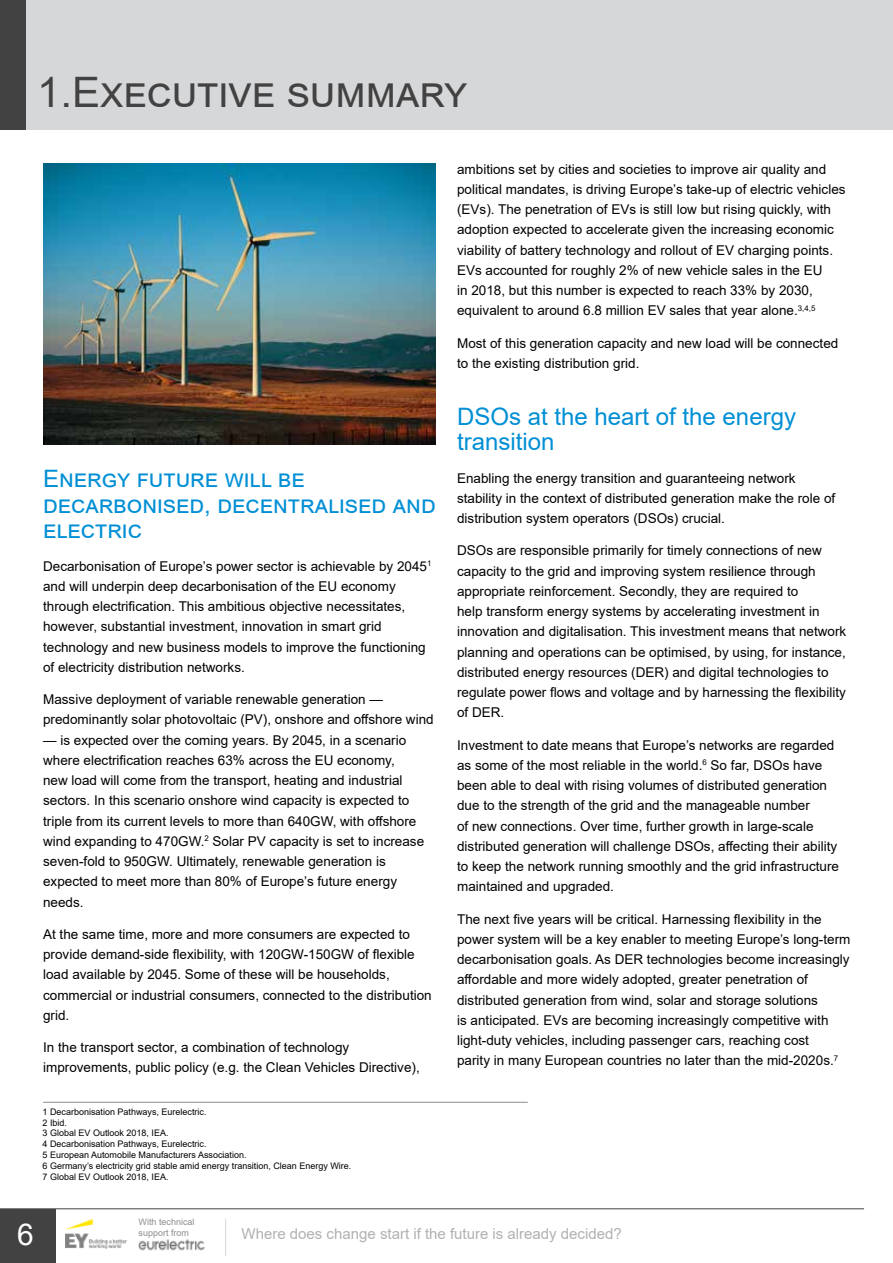
<style>
.page{position:relative;width:893px;height:1263px;background:#fff}
.page>*{position:absolute;margin:0;border:0;box-sizing:border-box;transform-origin:0 0}
.t1{font:42px "Arial";letter-spacing:.025em;color:#434243}
.t2{font:30px "Arial";color:#fff}
.t3{font:24px/25.5px "Arial";color:#008fd5}
.t4{font:15px "Arial";color:#b1b1b4}
.t5{font:13.5px/20.2px "Arial";color:#000}
.t6{font:9px/10.8px "Arial";color:#000}
.t7{font:9px/10.8px "Arial";color:#8d8e90}
</style>
<div class="page">
<hr style="left:0;top:1208px;width:864px;height:1px;background:#434243">
<img style="left:66px;top:1219px;width:61px;height:29px">
<hr style="left:225px;top:1218px;width:1px;height:38px;background:#d5d7d8">
<div style="left:0;top:1209px;width:56px;height:54px;background:#434243"></div>
<div style="left:0;top:0;width:893px;height:130px;background:#d5d7d8"></div>
<div style="left:0;top:0;width:25px;height:130px;background:#434243"></div>
<img style="left:138px;top:1239px;width:67px;height:12px">
<img style="left:43px;top:164px;width:392px;height:280px">
<hr style="left:43px;top:1102px;width:485px;height:1px;background:#8d8e90">
<h1 class="t1" style="left:37px;top:64px;width:430px">1.Executive summary</h1>
<h3 class="t3" style="left:43px;top:466px;width:394px">Energy future will be decarbonised, decentralised and electric</h3>
<p class="t5" style="left:43px;top:556px;width:390px">Decarbonisation of Europe’s power sector is achievable by 2045<sup>1 </sup>and will underpin deep decarbonisation of the EU economy through electrification. This ambitious objective necessitates, however, substantial investment, innovation in smart grid technology and new business models to improve the functioning of electricity distribution networks.</p>
<p class="t5" style="left:43px;top:689px;width:392px">Massive deployment of variable renewable generation — predominantly solar photovoltaic (PV), onshore and offshore wind</p>
<p class="t5" style="left:43px;top:730px;width:383px">— is expected over the coming years. By 2045, in a scenario where electrification reaches 63% across the EU economy,<br>new load will come from the transport, heating and industrial sectors. In this scenario onshore wind capacity is expected to triple from its current levels to more than 640GW, with offshore wind expanding to 470GW.<sup>2</sup> Solar PV capacity is set to increase seven-fold to 950GW. Ultimately, renewable generation is expected to meet more than 80% of Europe’s future energy needs.</p>
<p class="t5" style="left:43px;top:924px;width:390px">At the same time, more and more consumers are expected to provide demand-side flexibility, with 120GW-150GW of flexible load available by 2045. Some of these will be households, commercial or industrial consumers, connected to the distribution grid.</p>
<p class="t5" style="left:43px;top:1037px;width:378px">In the transport sector, a combination of technology improvements, public policy (e.g. the Clean Vehicles Directive),</p>
<p class="t6" style="left:43px;top:1106px;width:310px">1 Decarbonisation Pathways, Eurelectric.<br>2 Ibid.<br>3 Global EV Outlook 2018, IEA.<br>4 Decarbonisation Pathways, Eurelectric.<br>5 European Automobile Manufacturers Association.<br>6 Germany’s electricity grid stable amid energy transition, Clean Energy Wire.<br>7 Global EV Outlook 2018, IEA.</p>
<p class="t5" style="left:457px;top:159px;width:390px">ambitions set by cities and societies to improve air quality and political mandates, is driving Europe’s take-up of electric vehicles (EVs). The penetration of EVs is still low but rising quickly, with adoption expected to accelerate given the increasing economic viability of battery technology and rollout of EV charging points.<br>EVs accounted for roughly 2% of new vehicle sales in the EU<br>in 2018, but this number is expected to reach 33% by 2030, equivalent to around 6.8 million EV sales that year alone.<sup>3,4,5</sup></p>
<p class="t5" style="left:457px;top:333px;width:383px">Most of this generation capacity and new load will be connected to the existing distribution grid.</p>
<h3 class="t3" style="left:457px;top:403px;width:340px">DSOs at the heart of the energy transition</h3>
<p class="t5" style="left:457px;top:468px;width:380px">Enabling the energy transition and guaranteeing network stability in the context of distributed generation make the role of distribution system operators (DSOs) crucial.</p>
<p class="t5" style="left:457px;top:540px;width:391px">DSOs are responsible primarily for timely connections of new capacity to the grid and improving system resilience through appropriate reinforcement. Secondly, they are required to<br>help transform energy systems by accelerating investment in innovation and digitalisation. This investment means that network planning and operations can be optimised, by using, for instance, distributed energy resources (DER) and digital technologies to regulate power flows and voltage and by harnessing the flexibility of DER.</p>
<p class="t5" style="left:457px;top:735px;width:383px">Investment to date means that Europe’s networks are regarded as some of the most reliable in the world.<sup>6</sup> So far, DSOs have been able to deal with rising volumes of distributed generation due to the strength of the grid and the manageable number<br>of new connections. Over time, further growth in large-scale distributed generation will challenge DSOs, affecting their ability to keep the network running smoothly and the grid infrastructure maintained and upgraded.</p>
<p class="t5" style="left:457px;top:909px;width:395px">The next five years will be critical. Harnessing flexibility in the power system will be a key enabler to meeting Europe’s long-term decarbonisation goals. As DER technologies become increasingly affordable and more widely adopted, greater penetration of distributed generation from wind, solar and storage solutions<br>is anticipated. EVs are becoming increasingly competitive with light-duty vehicles, including passenger cars, reaching cost<br>parity in many European countries no later than the mid-2020s.<sup>7</sup></p>
<h2 class="t2" style="left:17px;top:1213px;width:18px">6</h2>
<p class="t7" style="left:139px;top:1216px;width:58px">With technical support from</p>
<p class="t4" style="left:242px;top:1223px;width:382px">Where does change start if the future is already decided?</p>
</div>
